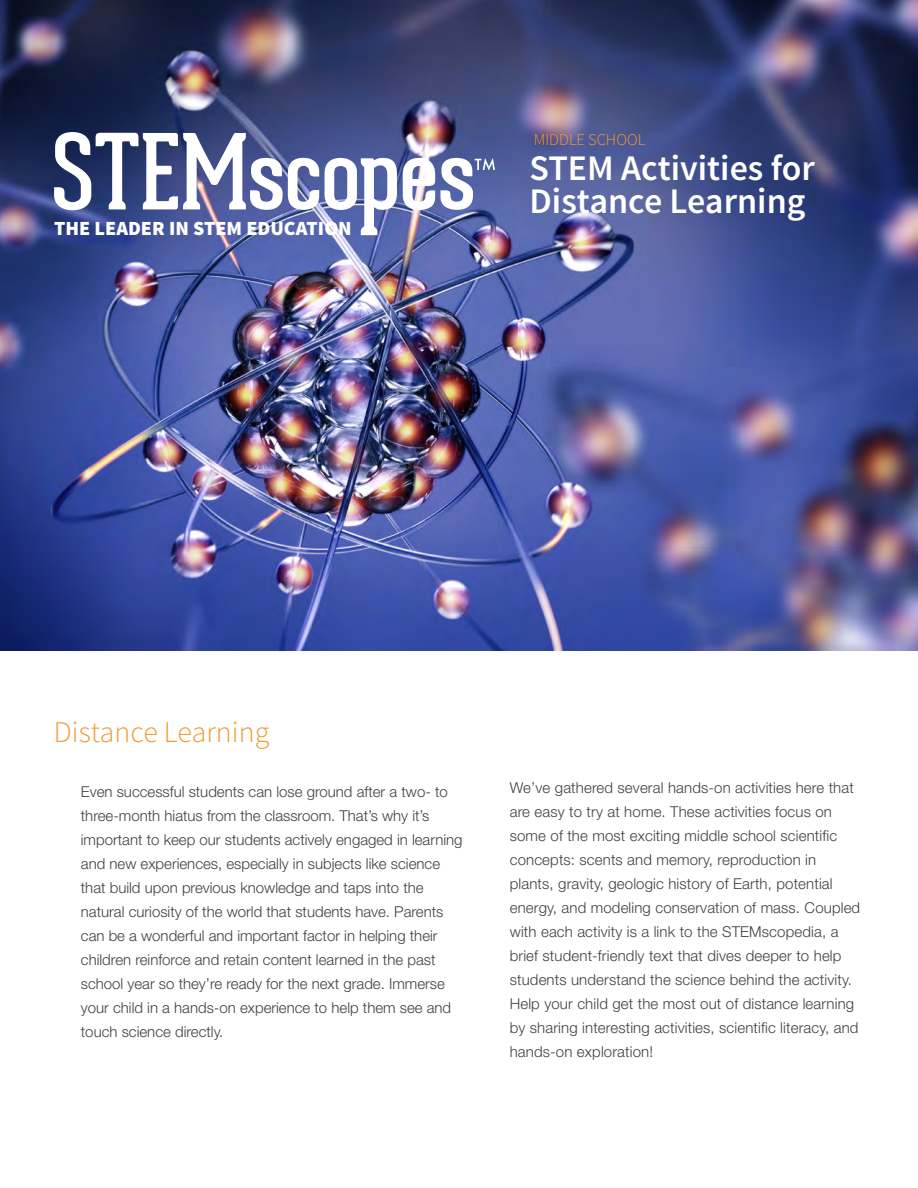
<style>
.page{position:relative;width:918px;height:1188px;background:#fff}
.page>*{position:absolute;margin:0;border:0;box-sizing:border-box;transform-origin:0 0}
.t1{font:600 36px/33.2px "Source Sans Pro";color:#fff}
.t2{font:300 30px "Source Sans Pro";color:#f09b36}
.t3{font:900 20.1px "Source Sans Pro";color:#fff}
.t4{font:300 16.5px "Source Sans Pro";color:#f09b36}
.t5{font:300 15px/24px "Helvetica Neue";letter-spacing:.01em;color:#414042}
</style>
<div class="page">
<img style="left:0;top:0;width:918px;height:650px">
<svg style="left:54px;top:132px;width:265px;height:78px"></svg>
<svg style="left:325px;top:158px;width:72px;height:77px"></svg>
<svg style="left:403px;top:158px;width:92px;height:52px"></svg>
<h3 class="t3" style="left:54px;top:215px;width:299px">THE LEADER IN STEM EDUCATION</h3>
<p class="t4" style="left:534px;top:129px;width:113px">MIDDLE SCHOOL</p>
<h1 class="t1" style="left:530px;top:153px;width:287px">STEM Activities for<br>Distance Learning</h1>
<h2 class="t2" style="left:54px;top:714px;width:217px">Distance Learning</h2>
<p class="t5" style="left:81px;top:780px;width:383px">Even successful students can lose ground after a two- to three-month hiatus from the classroom. That’s why it’s important to keep our students actively engaged in learning and new experiences, especially in subjects like science that build upon previous knowledge and taps into the natural curiosity of the world that students have. Parents can be a wonderful and important factor in helping their children reinforce and retain content learned in the past school year so they’re ready for the next grade. Immerse your child in a hands-on experience to help them see and touch science directly.</p>
<p class="t5" style="left:510px;top:775px;width:352px">We’ve gathered several hands-on activities here that are easy to try at home. These activities focus on some of the most exciting middle school scientific concepts: scents and memory, reproduction in plants, gravity, geologic history of Earth, potential energy, and modeling conservation of mass. Coupled with each activity is a link to the STEMscopedia, a brief student-friendly text that dives deeper to help students understand the science behind the activity.<br>Help your child get the most out of distance learning by sharing interesting activities, scientific literacy, and hands-on exploration!</p>
</div>
